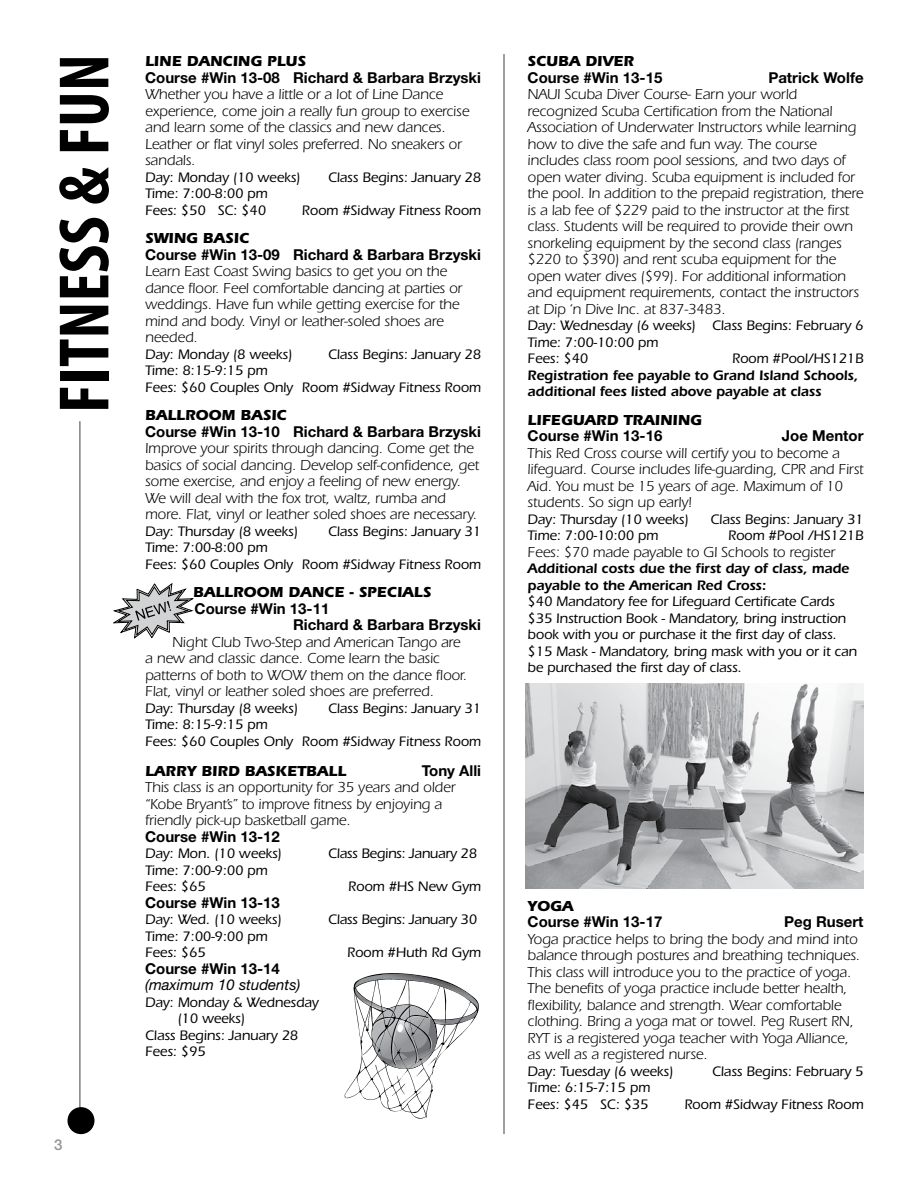
<style>
.page{position:relative;width:918px;height:1188px;background:#fff}
.page>*{position:absolute;margin:0;border:0;box-sizing:border-box;transform-origin:0 0}
.t1{font:700 condensed 72px "Myriad Pro";color:#000}
.t2{font:15px/16.5px "Itc Eras";letter-spacing:-.01em;color:#000}
.t3{font:700 15px/16.5px "Helvetica Neue";color:#000}
.t4{font:700 15px "Itc Eras";color:#000}
.t5{font:italic 15px "Helvetica Neue";color:#000}
.t6{font:500 15px "Helvetica Neue";color:#939598}
.t7{font:500 14.25px/16.5px "Itc Eras";letter-spacing:-.01em;color:#000}
.t8{font:600 14.25px/16.5px "Itc Eras";letter-spacing:-.01em;color:#000}
</style>
<div class="page">
<hr style="left:503px;top:54px;width:2px;height:1080px;background:#000">
<hr style="left:79px;top:421px;width:2px;height:689px;background:#000">
<div style="left:68px;top:1108px;width:26px;height:25px;background:#000;border-radius:50%"></div>
<div style="left:68px;top:1107px;width:26px;height:27px;border:2px solid #000;border-radius:50%"></div>
<svg style="left:113px;top:583px;width:81px;height:56px"></svg>
<img style="left:525px;top:683px;width:339px;height:205px">
<svg style="left:344px;top:973px;width:135px;height:146px"></svg>
<h1 class="t1" style="left:45px;top:413px;width:361px;rotate:-90deg">FITNESS &amp; FUN</h1>
<p class="t4" style="left:528px;top:53px;width:108px">SCUBA DIVER</p>
<p class="t4" style="left:145px;top:53px;width:162px">LINE DANCING PLUS</p>
<p class="t3" style="left:145px;top:69px;width:337px">Course #Win 13-08 Richard &amp; Barbara Brzyski</p>
<p class="t2" style="left:145px;top:86px;width:326px">Whether you have a little or a lot of Line Dance experience, come join a really fun group to exercise and learn some of the classics and new dances.<br>Leather or flat vinyl soles preferred. No sneakers or sandals.</p>
<p class="t7" style="left:145px;top:169px;width:157px">Day: Monday (10 weeks)</p>
<p class="t7" style="left:328px;top:169px;width:155px">Class Begins: January 28</p>
<p class="t7" style="left:145px;top:186px;width:124px">Time: 7:00-8:00 pm<br>Fees: $50 SC: $40</p>
<p class="t3" style="left:528px;top:69px;width:136px">Course #Win 13-15</p>
<p class="t3" style="left:768px;top:69px;width:97px">Patrick Wolfe</p>
<p class="t2" style="left:528px;top:86px;width:337px">NAUI Scuba Diver Course- Earn your world recognized Scuba Certification from the National Association of Underwater Instructors while learning how to dive the safe and fun way. The course includes class room pool sessions, and two days of open water diving. Scuba equipment is included for the pool. In addition to the prepaid registration, there is a lab fee of $229 paid to the instructor at the first class. Students will be required to provide their own snorkeling equipment by the second class (ranges $220 to $390) and rent scuba equipment for the open water dives ($99). For additional information and equipment requirements, contact the instructors at Dip ‘n Dive Inc. at 837-3483.</p>
<p class="t7" style="left:528px;top:317px;width:338px">Day: Wednesday (6 weeks) Class Begins: February 6<br>Time: 7:00-10:00 pm<br>Fees: $40</p>
<p class="t7" style="left:302px;top:202px;width:181px">Room #Sidway Fitness Room</p>
<p class="t4" style="left:145px;top:230px;width:105px">SWING BASIC</p>
<p class="t3" style="left:145px;top:246px;width:337px">Course #Win 13-09 Richard &amp; Barbara Brzyski</p>
<p class="t2" style="left:145px;top:263px;width:319px">Learn East Coast Swing basics to get you on the dance floor. Feel comfortable dancing at parties or weddings. Have fun while getting exercise for the mind and body. Vinyl or leather-soled shoes are needed.</p>
<p class="t7" style="left:145px;top:346px;width:149px">Day: Monday (8 weeks)</p>
<p class="t7" style="left:328px;top:346px;width:155px">Class Begins: January 28</p>
<p class="t7" style="left:145px;top:363px;width:338px">Time: 8:15-9:15 pm<br>Fees: $60 Couples Only Room #Sidway Fitness Room</p>
<p class="t4" style="left:145px;top:407px;width:143px">BALLROOM BASIC</p>
<p class="t3" style="left:145px;top:423px;width:337px">Course #Win 13-10 Richard &amp; Barbara Brzyski</p>
<p class="t2" style="left:145px;top:440px;width:335px">Improve your spirits through dancing. Come get the basics of social dancing. Develop self-confidence, get some exercise, and enjoy a feeling of new energy.<br>We will deal with the fox trot, waltz, rumba and more. Flat, vinyl or leather soled shoes are necessary.</p>
<p class="t7" style="left:145px;top:523px;width:154px">Day: Thursday (8 weeks)</p>
<p class="t7" style="left:328px;top:523px;width:155px">Class Begins: January 31</p>
<p class="t7" style="left:145px;top:540px;width:338px">Time: 7:00-8:00 pm<br>Fees: $60 Couples Only Room #Sidway Fitness Room</p>
<p class="t4" style="left:193px;top:584px;width:240px">BALLROOM DANCE - SPECIALS</p>
<p class="t3" style="left:293px;top:600px;width:190px;text-indent:-98px">Course #Win 13-11<br>Richard &amp; Barbara Brzyski</p>
<p class="t2" style="left:145px;top:634px;width:323px;text-indent:27px">Night Club Two-Step and American Tango are a new and classic dance. Come learn the basic patterns of both to WOW them on the dance floor.<br>Flat, vinyl or leather soled shoes are preferred.</p>
<p class="t7" style="left:145px;top:700px;width:154px">Day: Thursday (8 weeks)</p>
<p class="t7" style="left:328px;top:700px;width:155px">Class Begins: January 31</p>
<p class="t7" style="left:145px;top:717px;width:338px">Time: 8:15-9:15 pm<br>Fees: $60 Couples Only Room #Sidway Fitness Room</p>
<p class="t4" style="left:145px;top:762px;width:203px">LARRY BIRD BASKETBALL</p>
<p class="t3" style="left:422px;top:762px;width:61px">Tony Alli</p>
<p class="t2" style="left:145px;top:779px;width:312px">This class is an opportunity for 35 years and older “Kobe Bryant’s” to improve fitness by enjoying a friendly pick-up basketball game.</p>
<p class="t3" style="left:145px;top:828px;width:136px">Course #Win 13-12</p>
<p class="t7" style="left:145px;top:846px;width:138px">Day: Mon. (10 weeks)</p>
<p class="t7" style="left:328px;top:846px;width:150px">Class Begins: January 28</p>
<p class="t7" style="left:145px;top:862px;width:124px">Time: 7:00-9:00 pm<br>Fees: $65</p>
<p class="t7" style="left:732px;top:350px;width:133px">Room #Pool/HS121B</p>
<p class="t8" style="left:528px;top:367px;width:332px">Registration fee payable to Grand Island Schools, additional fees listed above payable at class</p>
<p class="t4" style="left:528px;top:411px;width:176px">LIFEGUARD TRAINING</p>
<p class="t3" style="left:528px;top:427px;width:136px">Course #Win 13-16</p>
<p class="t3" style="left:782px;top:427px;width:83px">Joe Mentor</p>
<p class="t2" style="left:528px;top:445px;width:337px">This Red Cross course will certify you to become a lifeguard. Course includes life-guarding, CPR and First Aid. You must be 15 years of age. Maximum of 10 students. So sign up early!</p>
<p class="t7" style="left:528px;top:511px;width:163px">Day: Thursday (10 weeks)</p>
<p class="t7" style="left:710px;top:511px;width:155px">Class Begins: January 31</p>
<p class="t7" style="left:528px;top:527px;width:132px">Time: 7:00-10:00 pm</p>
<p class="t7" style="left:728px;top:527px;width:137px">Room #Pool /HS121B</p>
<p class="t2" style="left:528px;top:544px;width:309px">Fees: $70 made payable to GI Schools to register</p>
<p class="t8" style="left:528px;top:560px;width:323px">Additional costs due the first day of class, made payable to the American Red Cross:</p>
<p class="t7" style="left:528px;top:593px;width:331px">$40 Mandatory fee for Lifeguard Certificate Cards $35 Instruction Book - Mandatory, bring instruction book with you or purchase it the first day of class. $15 Mask - Mandatory, bring mask with you or it can be purchased the first day of class.</p>
<p class="t7" style="left:348px;top:879px;width:134px">Room #HS New Gym</p>
<p class="t6" style="left:54px;top:1136px;width:10px">3</p>
<p class="t3" style="left:145px;top:894px;width:136px">Course #Win 13-13</p>
<p class="t7" style="left:145px;top:912px;width:138px">Day: Wed. (10 weeks)</p>
<p class="t7" style="left:328px;top:912px;width:150px">Class Begins: January 30</p>
<p class="t7" style="left:145px;top:928px;width:124px">Time: 7:00-9:00 pm<br>Fees: $65</p>
<p class="t7" style="left:347px;top:945px;width:135px">Room #Huth Rd Gym</p>
<p class="t3" style="left:145px;top:960px;width:136px">Course #Win 13-14</p>
<p class="t5" style="left:145px;top:976px;width:157px">(maximum 10 students)</p>
<p class="t7" style="left:145px;top:994px;width:175px">Day: Monday &amp; Wednesday</p>
<p class="t7" style="left:177px;top:1011px;width:69px">(10 weeks)</p>
<p class="t7" style="left:145px;top:1027px;width:155px">Class Begins: January 28</p>
<p class="t7" style="left:145px;top:1044px;width:62px">Fees: $95</p>
<p class="t4" style="left:528px;top:897px;width:47px">YOGA</p>
<p class="t3" style="left:528px;top:913px;width:136px">Course #Win 13-17</p>
<p class="t3" style="left:784px;top:913px;width:81px">Peg Rusert</p>
<p class="t2" style="left:528px;top:931px;width:334px">Yoga practice helps to bring the body and mind into balance through postures and breathing techniques.<br>This class will introduce you to the practice of yoga.<br>The benefits of yoga practice include better health, flexibility, balance and strength. Wear comfortable clothing. Bring a yoga mat or towel. Peg Rusert RN, RYT is a registered yoga teacher with Yoga Alliance, as well as a registered nurse.</p>
<p class="t7" style="left:528px;top:1063px;width:147px">Day: Tuesday (6 weeks)</p>
<p class="t7" style="left:712px;top:1063px;width:153px">Class Begins: February 5</p>
<p class="t7" style="left:528px;top:1079px;width:124px">Time: 6:15-7:15 pm<br>Fees: $45 SC: $35</p>
<p class="t7" style="left:684px;top:1096px;width:181px">Room #Sidway Fitness Room</p>
</div>
